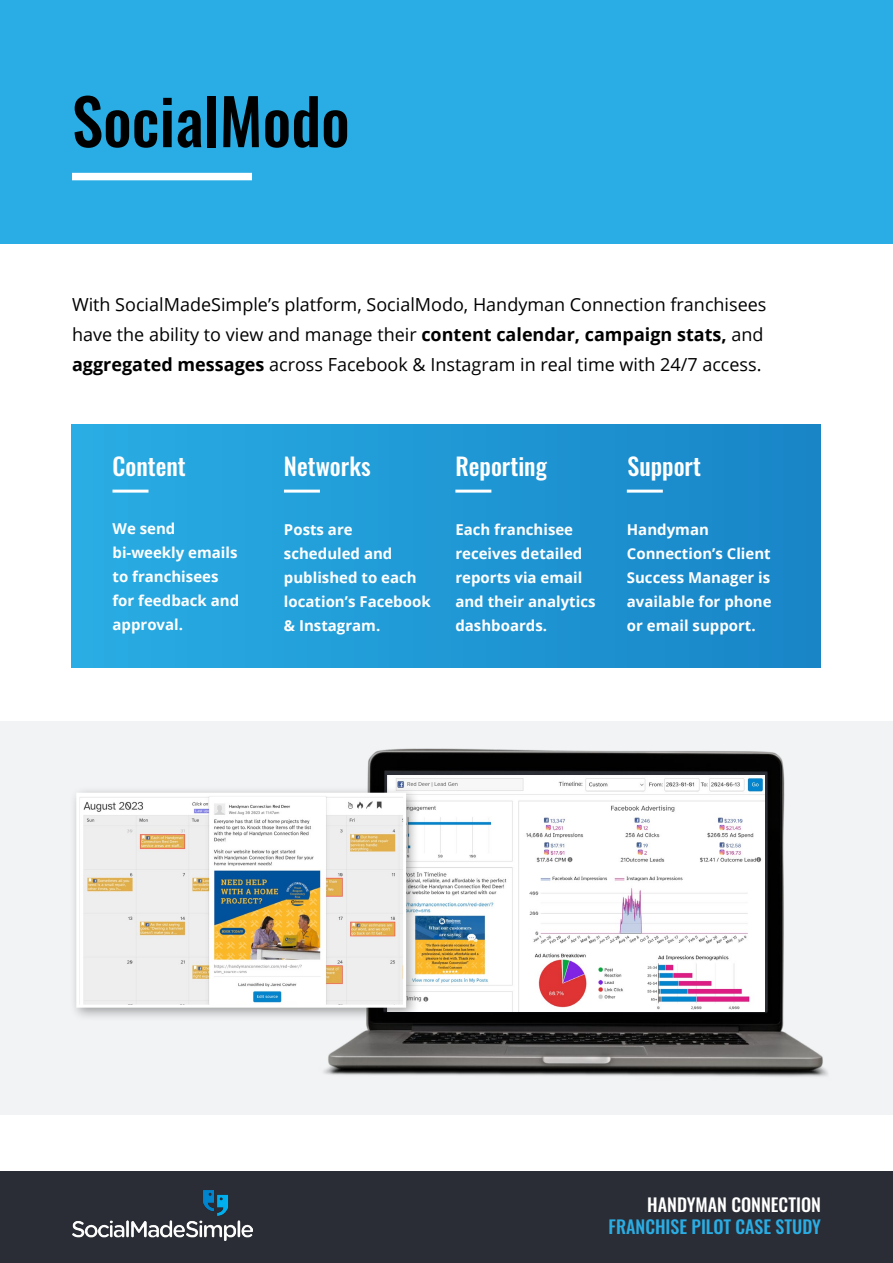
<style>
.page{position:relative;width:893px;height:1263px;background:#fff}
.page>*{position:absolute;margin:0;border:0;box-sizing:border-box;transform-origin:0 0}
.t1{font:500 63px "Oswald";color:#000}
.t2{font:500 24px "Oswald";color:#fff}
.t3{font:18px/30px "Open Sans";color:#000}
.t4{font:500 18px "Oswald";color:#2aade4}
.t5{font:500 18px "Oswald";color:#fff}
.t6{font:700 15px/24px "Open Sans";color:#fff}
.s1{font-weight:700}
</style>
<div class="page">
<div style="left:0;top:0;width:893px;height:243px;background:#2aade4"></div>
<div style="left:0;top:1172px;width:893px;height:91px;background:#2a2d35"></div>
<div style="left:0;top:721px;width:893px;height:393px;background:#f1f3f4"></div>
<img style="left:323px;top:748px;width:505px;height:329px">
<img style="left:387px;top:775px;width:377px;height:237px">
<div style="left:69px;top:786px;width:351px;height:235px;background:#000;opacity:.35"></div>
<svg style="left:75px;top:791px;width:333px;height:218px"></svg>
<div style="left:72px;top:425px;width:748px;height:242px;background:linear-gradient(to right,#29ade4,#1885c7)"></div>
<hr style="left:112px;top:490px;width:36px;height:3px;background:#fff">
<hr style="left:284px;top:490px;width:36px;height:3px;background:#fff">
<hr style="left:455px;top:490px;width:36px;height:3px;background:#fff">
<hr style="left:627px;top:490px;width:36px;height:3px;background:#fff">
<div style="left:76px;top:173px;width:172px;height:7px;background:#fff"></div>
<img style="left:72px;top:1191px;width:180px;height:49px">
<h1 class="t1" style="left:72px;top:89px;width:279px">SocialModo</h1>
<p class="t3" style="left:72px;top:289px;width:696px">With SocialMadeSimple’s platform, SocialModo, Handyman Connection franchisees have the ability to view and manage their <span class="s1">content calendar, campaign stats,</span> and <span class="s1">aggregated messages</span> across Facebook &amp; Instagram in real time with 24/7 access.</p>
<h2 class="t2" style="left:112px;top:453px;width:75px">Content</h2>
<h2 class="t2" style="left:284px;top:453px;width:88px">Networks</h2>
<h2 class="t2" style="left:455px;top:453px;width:93px">Reporting</h2>
<h2 class="t2" style="left:628px;top:453px;width:75px">Support</h2>
<p class="t6" style="left:112px;top:516px;width:128px">We send bi-weekly emails to franchisees for feedback and approval.</p>
<p class="t6" style="left:284px;top:518px;width:148px">Posts are scheduled and published to each location’s Facebook &amp; Instagram.</p>
<p class="t6" style="left:627px;top:518px;width:146px">Handyman<br>Connection’s Client<br>Success Manager is available for phone or email support.</p>
<p class="t6" style="left:455px;top:518px;width:142px">Each franchisee receives detailed reports via email and their analytics dashboards.</p>
<p class="t5" style="left:647px;top:1196px;width:175px">HANDYMAN CONNECTION</p>
<p class="t4" style="left:609px;top:1217px;width:214px">FRANCHISE PILOT CASE STUDY</p>
</div>
